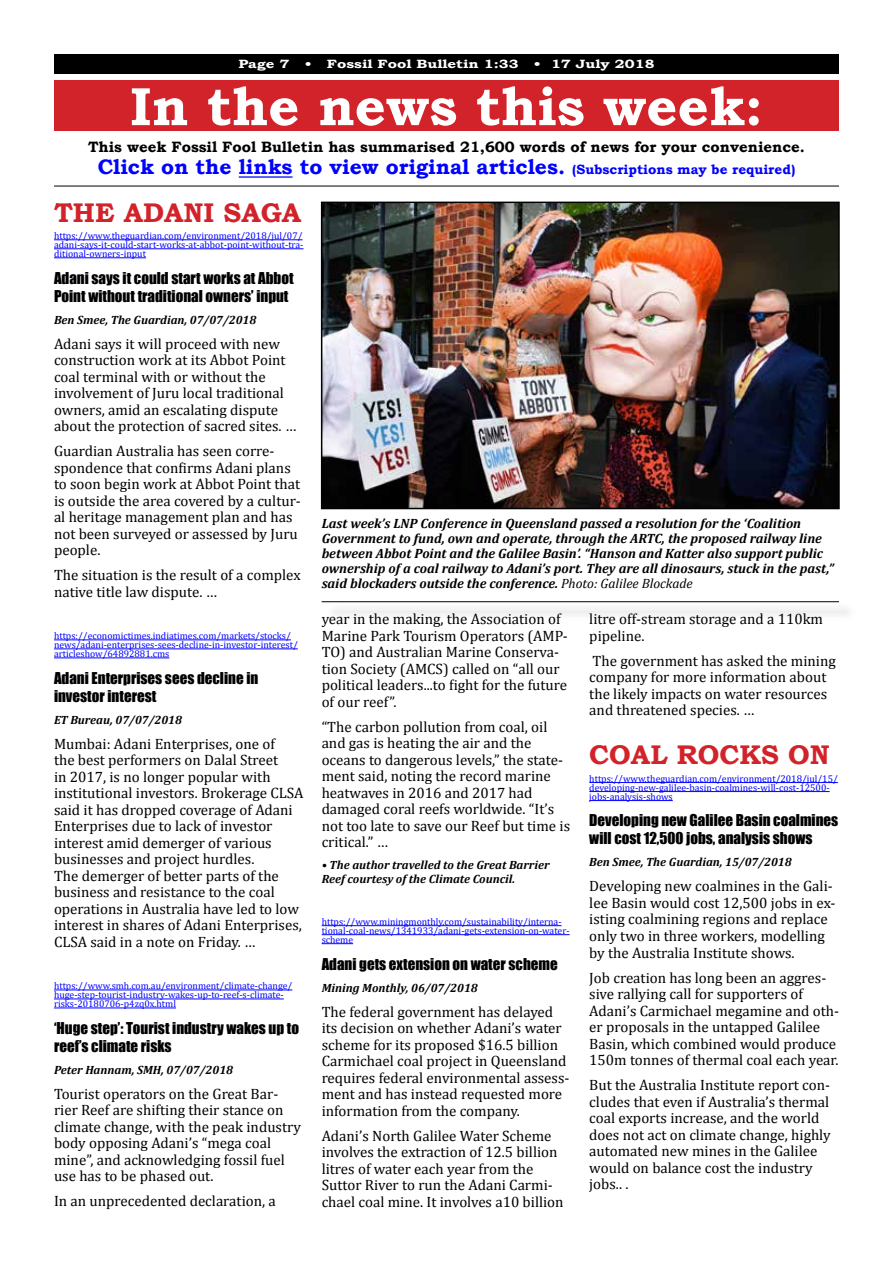
<style>
.page{position:relative;width:893px;height:1263px;background:#fff}
.page>*{position:absolute;margin:0;border:0;box-sizing:border-box;transform-origin:0 0}
.t1{font:700 54px "Bookman Old Style";color:#fff}
.t2{font:700 27px "Bookman Old Style";color:#d2232a}
.t3{font:700 21px "Bookman Old Style";color:#00f}
.t4{font:15px/16.5px "Cambria";color:#000}
.t5{font:15px/18px "Impact";color:#000}
.t6{font:700 15px "Bookman Old Style";color:#000}
.t7{font:italic 700 13.5px/15px "Cambria";color:#000}
.t8{font:italic 700 12px/13.5px "Cambria";color:#000}
.t9{font:700 12px "Bookman Old Style";color:#fff;scale:1.25 1}
.t10{font:9.75px/9px "Cambria";color:#00f}
.s1{font-size:13.5px}
.s2{font-weight:400}
</style>
<div class="page">
<div style="left:54px;top:54px;width:785px;height:20px;background:#000"></div>
<div style="left:54px;top:81px;width:785px;height:50px;background:#d2232a"></div>
<hr style="left:239px;top:176px;width:54px;height:2px;background:#00f">
<hr style="left:54px;top:186px;width:785px;height:1px;background:#000">
<hr style="left:54px;top:239px;width:249px;height:1px;background:#00f">
<hr style="left:54px;top:248px;width:250px;height:1px;background:#00f">
<hr style="left:54px;top:257px;width:92px;height:1px;background:#00f">
<hr style="left:54px;top:640px;width:237px;height:1px;background:#00f">
<hr style="left:54px;top:649px;width:244px;height:1px;background:#00f">
<hr style="left:54px;top:658px;width:115px;height:1px;background:#00f">
<hr style="left:54px;top:990px;width:238px;height:1px;background:#00f">
<hr style="left:54px;top:999px;width:230px;height:1px;background:#00f">
<hr style="left:54px;top:1008px;width:122px;height:1px;background:#00f">
<hr style="left:322px;top:925px;width:240px;height:1px;background:#00f">
<hr style="left:322px;top:934px;width:248px;height:1px;background:#00f">
<hr style="left:322px;top:943px;width:31px;height:1px;background:#00f">
<hr style="left:589px;top:782px;width:249px;height:1px;background:#00f">
<hr style="left:589px;top:791px;width:241px;height:1px;background:#00f">
<hr style="left:589px;top:800px;width:84px;height:1px;background:#00f">
<img style="left:324px;top:205px;width:513px;height:301px">
<div style="left:321px;top:202px;width:519px;height:307px;border:2px solid #000"></div>
<div style="left:326px;top:604px;width:530px;height:17px;background:#f5f5f5"></div>
<hr style="left:322px;top:601px;width:517px;height:1px;background:#000">
<p class="t9" style="left:238px;top:57px;width:42px">Page 7</p>
<p class="t9" style="left:305px;top:57px;width:173px">• Fossil Fool Bulletin 1:33</p>
<p class="t9" style="left:534px;top:57px;width:98px">• 17 July 2018</p>
<h1 class="t1" style="left:130px;top:74px;width:634px">In the news this week:</h1>
<p class="t6" style="left:88px;top:138px;width:718px">This week Fossil Fool Bulletin has summarised 21,600 words of news for your convenience.</p>
<h3 class="t3" style="left:98px;top:155px;width:699px">Click on the links to view original articles. <span class="s1">(Subscriptions may be required)</span></h3>
<h2 class="t2" style="left:54px;top:196px;width:249px">THE ADANI SAGA</h2>
<p class="t10" style="left:54px;top:231px;width:251px;text-align:justify">https://www.theguardian.com/environment/2018/jul/07/ adani-says-it-could-start-works-at-abbot-point-without-tra&shy;ditional-owners-input</p>
<p class="t5" style="left:54px;top:268px;width:241px">Adani says it could start works at Abbot<br>Point without traditional owners’ input</p>
<p class="t8" style="left:54px;top:313px;width:204px">Ben Smee, The Guardian, 07/07/2018</p>
<p class="t4" style="left:54px;top:335px;width:244px">Adani says it will proceed with new construction work at its Abbot Point coal terminal with or without the involvement of Juru local traditional owners, amid an escalating dispute about the protection of sacred sites. …</p>
<p class="t4" style="left:54px;top:443px;width:248px">Guardian Australia has seen corre&shy;spondence that confirms Adani plans to soon begin work at Abbot Point that is outside the area covered by a cultur&shy;al heritage management plan and has not been surveyed or assessed by Juru people.</p>
<p class="t4" style="left:54px;top:567px;width:248px">The situation is the result of a complex native title law dispute. …</p>
<p class="t10" style="left:54px;top:631px;width:245px">https://economictimes.indiatimes.com/markets/stocks/ news/adani-enterprises-sees-decline-in-investor-interest/ articleshow/64892881.cms</p>
<p class="t5" style="left:54px;top:668px;width:206px">Adani Enterprises sees decline in investor interest</p>
<p class="t8" style="left:54px;top:713px;width:130px">ET Bureau, 07/07/2018</p>
<p class="t4" style="left:54px;top:735px;width:251px">Mumbai: Adani Enterprises, one of<br>the best performers on Dalal Street<br>in 2017, is no longer popular with institutional investors. Brokerage CLSA said it has dropped coverage of Adani Enterprises due to lack of investor interest amid demerger of various businesses and project hurdles.<br>The demerger of better parts of the business and resistance to the coal operations in Australia have led to low interest in shares of Adani Enterprises, CLSA said in a note on Friday. …</p>
<p class="t10" style="left:54px;top:981px;width:240px">https://www.smh.com.au/environment/climate-change/ huge-step-tourist-industry-wakes-up-to-reef-s-climate&shy;risks-20180706-p4zq0x.html</p>
<p class="t5" style="left:54px;top:1018px;width:247px">‘Huge step’: Tourist industry wakes up to reef’s climate risks</p>
<p class="t8" style="left:54px;top:1063px;width:181px">Peter Hannam, SMH, 07/07/2018</p>
<p class="t4" style="left:54px;top:1085px;width:248px">Tourist operators on the Great Bar&shy;rier Reef are shifting their stance on climate change, with the peak industry body opposing Adani’s “mega coal mine”, and acknowledging fossil fuel use has to be phased out.</p>
<p class="t4" style="left:54px;top:1193px;width:223px">In an unprecedented declaration, a</p>
<p class="t7" style="left:322px;top:516px;width:514px">Last week’s LNP Conference in Queensland passed a resolution for the ‘Coalition Government to fund, own and operate, through the ARTC, the proposed railway line between Abbot Point and the Galilee Basin’. “Hanson and Katter also support public ownership of a coal railway to Adani’s port. They are all dinosaurs, stuck in the past,” said blockaders outside the conference. <span class="s2">Photo: Galilee Blockade</span></p>
<p class="t4" style="left:322px;top:611px;width:248px">year in the making, the Association of Marine Park Tourism Operators (AMP-TO) and Australian Marine Conserva&shy;tion Society (AMCS) called on “all our political leaders...to fight for the future of our reef”.</p>
<p class="t4" style="left:322px;top:718px;width:250px">“The carbon pollution from coal, oil and gas is heating the air and the oceans to dangerous levels,” the state&shy;ment said, noting the record marine heatwaves in 2016 and 2017 had damaged coral reefs worldwide. “It’s not too late to save our Reef but time is critical.” …</p>
<p class="t8" style="left:322px;top:858px;width:229px">• The author travelled to the Great Barrier<br>Reef courtesy of the Climate Council.</p>
<p class="t10" style="left:322px;top:917px;width:249px">https://www.miningmonthly.com/sustainability/interna&shy;tional-coal-news/1341933/adani-gets-extension-on-water&shy;scheme</p>
<p class="t5" style="left:322px;top:954px;width:238px">Adani gets extension on water scheme</p>
<p class="t8" style="left:322px;top:980px;width:158px">Mining Monthly, 06/07/2018</p>
<p class="t4" style="left:322px;top:1003px;width:249px">The federal government has delayed its decision on whether Adani’s water scheme for its proposed $16.5 billion Carmichael coal project in Queensland requires federal environmental assess&shy;ment and has instead requested more information from the company.</p>
<p class="t4" style="left:322px;top:1127px;width:243px">Adani’s North Galilee Water Scheme involves the extraction of 12.5 billion litres of water each year from the Suttor River to run the Adani Carmi&shy;chael coal mine. It involves a10 billion</p>
<p class="t4" style="left:589px;top:611px;width:235px">litre off-stream storage and a 110km pipeline.</p>
<p class="t4" style="left:589px;top:652px;width:248px">The government has asked the mining company for more information about the likely impacts on water resources and threatened species. …</p>
<h2 class="t2" style="left:589px;top:739px;width:242px">COAL ROCKS ON</h2>
<p class="t10" style="left:589px;top:774px;width:250px">https://www.theguardian.com/environment/2018/jul/15/ developing-new-galilee-basin-coalmines-will-cost-12500- jobs-analysis-shows</p>
<p class="t5" style="left:589px;top:811px;width:250px">Developing new Galilee Basin coalmines will cost 12,500 jobs, analysis shows</p>
<p class="t8" style="left:589px;top:855px;width:204px">Ben Smee, The Guardian, 15/07/2018</p>
<p class="t4" style="left:589px;top:878px;width:247px">Developing new coalmines in the Gali&shy;lee Basin would cost 12,500 jobs in ex&shy;isting coalmining regions and replace only two in three workers, modelling by the Australia Institute shows.</p>
<p class="t4" style="left:589px;top:969px;width:251px">Job creation has long been an aggres&shy;sive rallying call for supporters of Adani’s Carmichael megamine and oth&shy;er proposals in the untapped Galilee Basin, which combined would produce 150m tonnes of thermal coal each year.</p>
<p class="t4" style="left:589px;top:1076px;width:243px">But the Australia Institute report con&shy;cludes that even if Australia’s thermal coal exports increase, and the world does not act on climate change, highly automated new mines in the Galilee would on balance cost the industry jobs.. .</p>
</div>
